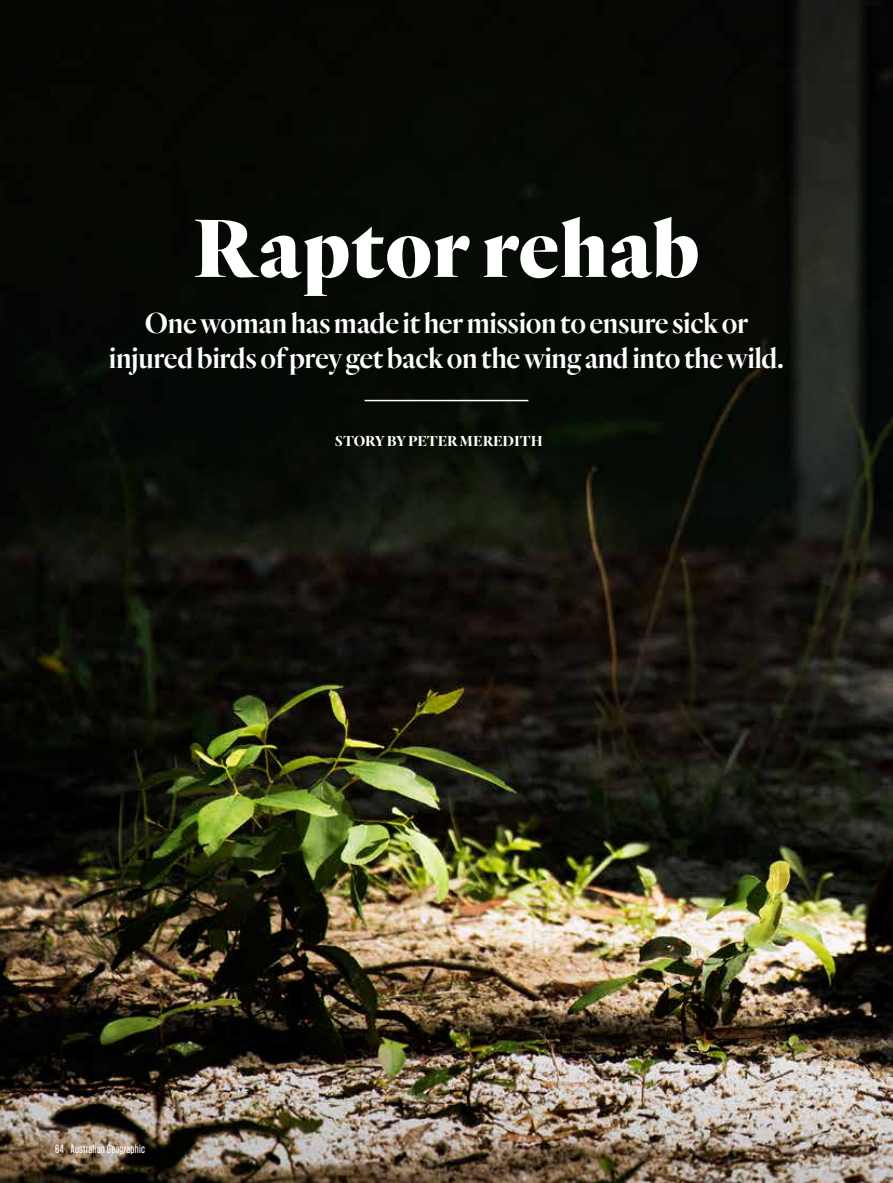
<style>
.page{position:relative;width:893px;height:1183px;background:#fff}
.page>*{position:absolute;margin:0;border:0;box-sizing:border-box;transform-origin:0 0}
.t1{font:900 85.05px "Quarto";letter-spacing:.02em;color:#fff}
.t2{font:600 30px/34.5px "Quarto";letter-spacing:-.01em;color:#fff;text-align:center}
.t3{font:700 15px "Quarto";color:#fff}
.t4{font:500 12px "Tungsten";letter-spacing:.02em;color:#fff}
</style>
<div class="page">
<img style="left:0;top:0;width:893px;height:1182px">
<hr style="left:365px;top:399px;width:163px;height:2px;background:#fff">
<h1 class="t1" style="left:194px;top:189px;width:507px">Raptor rehab</h1>
<p class="t2" style="left:109px;top:305px;width:677px">One woman has made it her mission to ensure sick or injured birds of prey get back on the wing and into the wild.</p>
<p class="t3" style="left:335px;top:431px;width:209px">STORY BY PETER MEREDITH</p>
<p class="t4" style="left:55px;top:1142px;width:91px">64 Australian Geographic</p>
</div>
